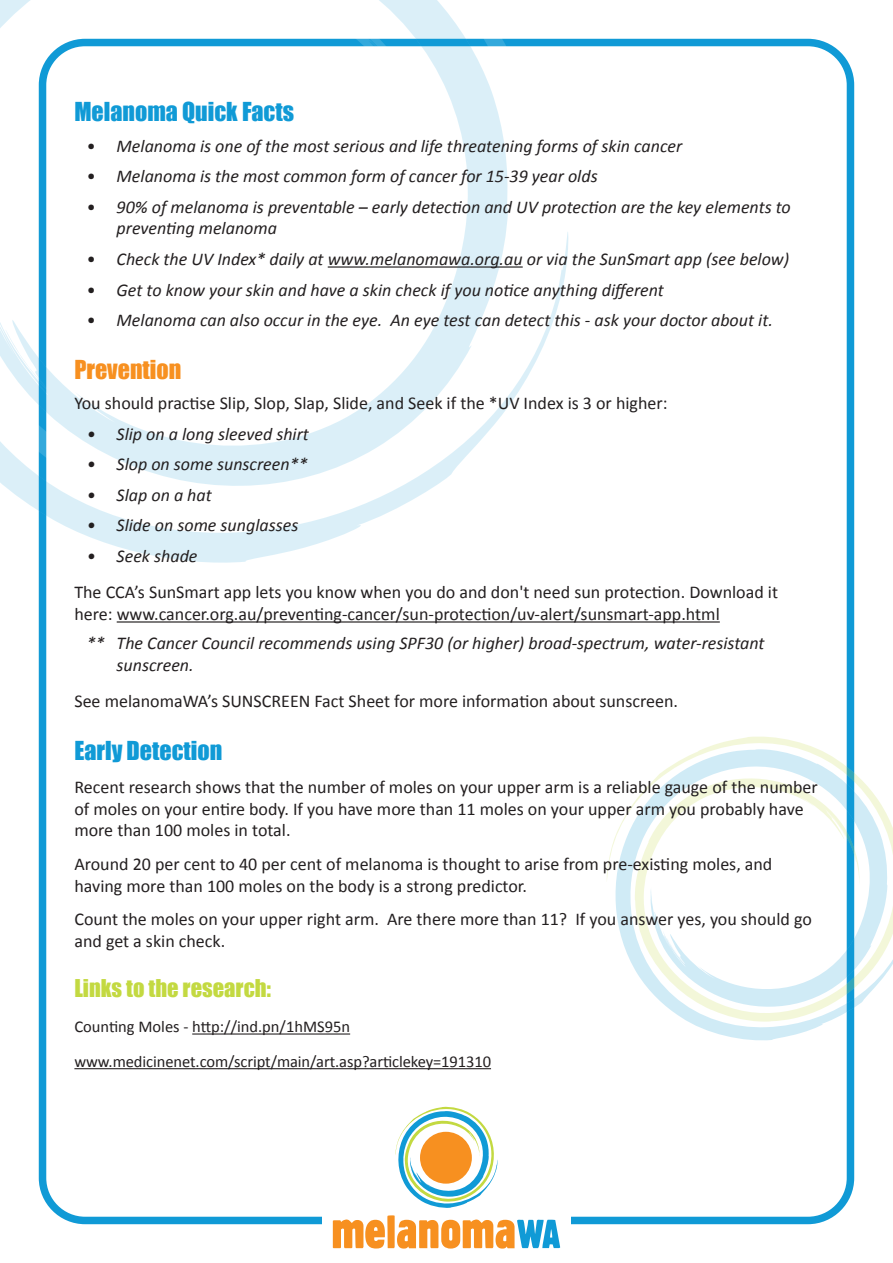
<style>
.page{position:relative;width:893px;height:1263px;background:#fff}
.page>*{position:absolute;margin:0;border:0;box-sizing:border-box;transform-origin:0 0}
.t1{font:24px "Impact";color:#109ad6}
.t2{font:24px "Impact";color:#f79020}
.t3{font:22.5px "Impact";color:#c3d941}
.t4{font:18px/21.6px "Calibri";color:#231f20}
.t5{font:italic 18px/21.6px "Calibri";color:#231f20}
.t6{font:16.5px/34.7px "Calibri";letter-spacing:-.005em;color:#231f20}
.s1{font-style:normal;font-size:17.85px}
.s2{font-style:normal}
</style>
<div class="page">
<div style="left:39px;top:39px;width:815px;height:1185px;border:8px solid #109ad6;border-radius:43px"></div>
<svg style="left:0;top:0;width:568px;height:563px"></svg>
<svg style="left:689px;top:1022px;width:166px;height:18px"></svg>
<svg style="left:607px;top:736px;width:286px;height:286px"></svg>
<div style="left:322px;top:1192px;width:249px;height:71px;background:#fff"></div>
<svg style="left:395px;top:1106px;width:103px;height:102px"></svg>
<svg style="left:333px;top:1215px;width:227px;height:33px"></svg>
<hr style="left:328px;top:266px;width:195px;height:2px;background:#231f20">
<hr style="left:117px;top:621px;width:603px;height:2px;background:#231f20">
<hr style="left:192px;top:1033px;width:158px;height:1px;background:#231f20">
<hr style="left:74px;top:1068px;width:417px;height:1px;background:#231f20">
<h1 class="t1" style="left:74px;top:93px;width:221px">Melanoma Quick Facts</h1>
<p class="t5" style="left:87px;top:134px;width:597px"><span class="s1">•</span> Melanoma is one of the most serious and life threatening forms of skin cancer</p>
<p class="t5" style="left:87px;top:165px;width:512px"><span class="s2">•</span> Melanoma is the most common form of cancer for 15-39 year olds</p>
<p class="t5" style="left:117px;top:195px;width:676px;text-indent:-30px"><span class="s2">•</span> 90% of melanoma is preventable – early detection and UV protection are the key elements to preventing melanoma</p>
<p class="t5" style="left:87px;top:248px;width:704px"><span class="s2">•</span> Check the UV Index* daily at www.melanomawa.org.au or via the SunSmart app (see below)</p>
<p class="t5" style="left:87px;top:278px;width:579px"><span class="s2">•</span> Get to know your skin and have a skin check if you notice anything different</p>
<p class="t5" style="left:87px;top:309px;width:688px"><span class="s2">•</span> Melanoma can also occur in the eye. An eye test can detect this - ask your doctor about it.</p>
<h1 class="t2" style="left:74px;top:351px;width:108px">Prevention</h1>
<p class="t4" style="left:74px;top:392px;width:595px">You should practise Slip, Slop, Slap, Slide, and Seek if the *UV Index is 3 or higher:</p>
<p class="t5" style="left:87px;top:422px;width:224px">• Slip on a long sleeved shirt</p>
<p class="t5" style="left:87px;top:453px;width:222px">• Slop on some sunscreen**</p>
<p class="t5" style="left:87px;top:483px;width:127px">• Slap on a hat</p>
<p class="t5" style="left:87px;top:514px;width:213px">• Slide on some sunglasses</p>
<p class="t5" style="left:87px;top:544px;width:112px">• Seek shade</p>
<p class="t4" style="left:74px;top:582px;width:705px">The CCA’s SunSmart app lets you know when you do and don't need sun protection. Download it here: www.cancer.org.au/preventing-cancer/sun-protection/uv-alert/sunsmart-app.html</p>
<p class="t5" style="left:117px;top:631px;width:649px;text-indent:-30px">** The Cancer Council recommends using SPF30 (or higher) broad-spectrum, water-resistant sunscreen.</p>
<p class="t4" style="left:74px;top:690px;width:605px">See melanomaWA’s SUNSCREEN Fact Sheet for more information about sunscreen.</p>
<h1 class="t1" style="left:74px;top:732px;width:149px">Early Detection</h1>
<p class="t4" style="left:74px;top:776px;width:745px">Recent research shows that the number of moles on your upper arm is a reliable gauge of the number of moles on your entire body. If you have more than 11 moles on your upper arm you probably have more than 100 moles in total.</p>
<p class="t4" style="left:74px;top:853px;width:699px">Around 20 per cent to 40 per cent of melanoma is thought to arise from pre-existing moles, and having more than 100 moles on the body is a strong predictor.</p>
<p class="t4" style="left:74px;top:908px;width:739px">Count the moles on your upper right arm. Are there more than 11? If you answer yes, you should go and get a skin check.</p>
<p class="t3" style="left:74px;top:971px;width:198px">Links to the research:</p>
<p class="t6" style="left:74px;top:1009px;width:418px">Counting Moles - http://ind.pn/1hMS95n www.medicinenet.com/script/main/art.asp?articlekey=191310</p>
</div>
